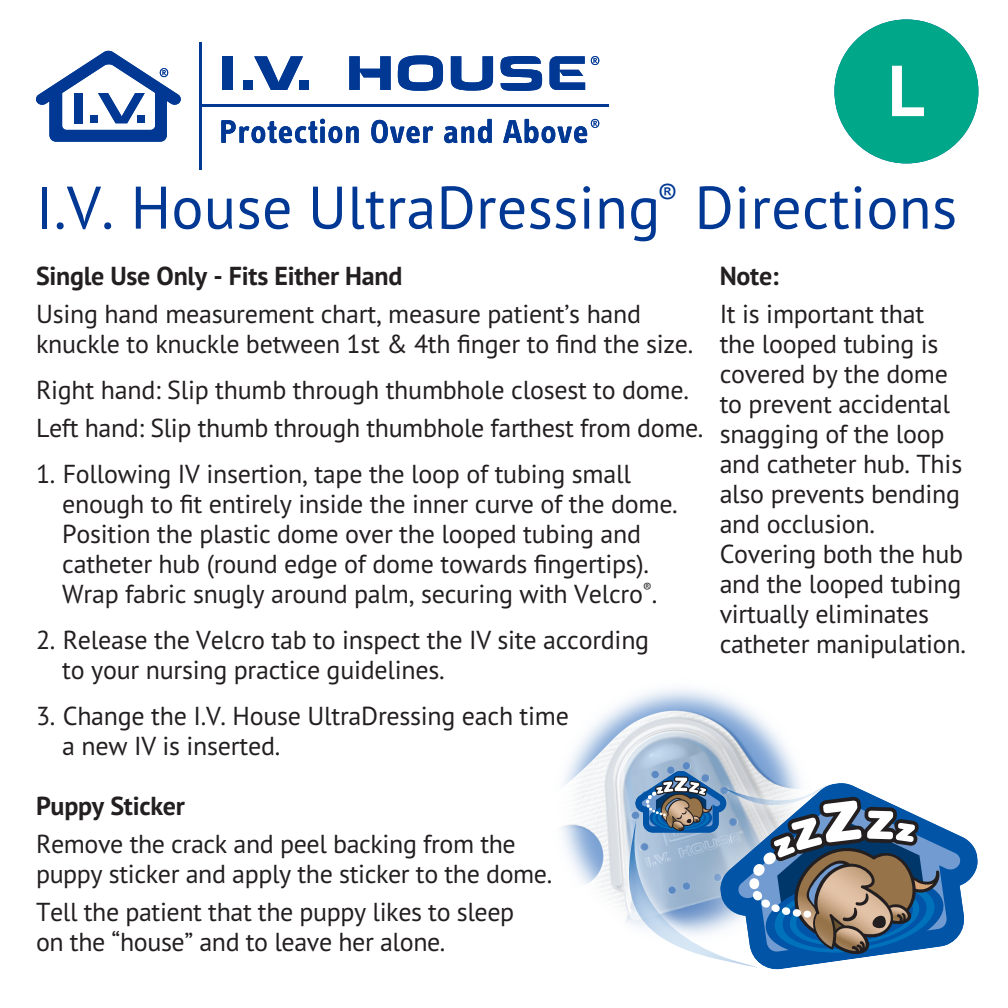
<style>
.page{position:relative;width:1008px;height:1008px;background:#fff}
.page>*{position:absolute;margin:0;border:0;box-sizing:border-box;transform-origin:0 0}
.t1{font:60px "PT Sans Pro";letter-spacing:.005em;color:#003894}
.t2{font:26px/30px "PT Sans Pro";letter-spacing:-.01em;color:#231f20}
.t3{font:700 26px "PT Sans Pro";letter-spacing:-.01em;color:#231f20}
</style>
<div class="page">
<img style="left:561px;top:689px;width:204px;height:206px">
<img style="left:660px;top:723px;width:135px;height:48px">
<svg style="left:708px;top:766px;width:270px;height:114px"></svg>
<svg style="left:949px;top:785px;width:20px;height:159px"></svg>
<svg style="left:613px;top:771px;width:336px;height:199px"></svg>
<svg style="left:221px;top:119px;width:138px;height:24px"></svg>
<svg style="left:371px;top:120px;width:62px;height:23px"></svg>
<svg style="left:444px;top:119px;width:48px;height:24px"></svg>
<hr style="left:200px;top:104px;width:408px;height:3px;background:#003894">
<div style="left:222px;top:56px;width:10px;height:34px;background:#003894"></div>
<div style="left:243px;top:80px;width:9px;height:10px;background:#003894"></div>
<svg style="left:254px;top:56px;width:49px;height:34px"></svg>
<div style="left:299px;top:80px;width:9px;height:10px;background:#003894"></div>
<svg style="left:349px;top:56px;width:42px;height:34px"></svg>
<svg style="left:398px;top:55px;width:45px;height:36px"></svg>
<svg style="left:451px;top:56px;width:42px;height:35px"></svg>
<svg style="left:501px;top:56px;width:41px;height:35px"></svg>
<svg style="left:550px;top:56px;width:35px;height:34px"></svg>
<svg style="left:591px;top:56px;width:8px;height:9px"></svg>
<svg style="left:503px;top:119px;width:96px;height:24px"></svg>
<hr style="left:199px;top:42px;width:3px;height:127px;background:#003894">
<svg style="left:36px;top:50px;width:145px;height:92px"></svg>
<div style="left:834px;top:19px;width:144px;height:144px;background:#00a788;border-radius:50%"></div>
<svg style="left:892px;top:65px;width:32px;height:52px"></svg>
<h1 class="t1" style="left:36px;top:169px;width:923px">I.V. House UltraDressing<sup>®</sup> Directions</h1>
<p class="t3" style="left:36px;top:258px;width:368px">Single Use Only - Fits Either Hand</p>
<p class="t2" style="left:36px;top:298px;width:659px">Using hand measurement chart, measure patient’s hand knuckle to knuckle between 1st &amp; 4th finger to find the size.</p>
<p class="t2" style="left:36px;top:370px;width:669px;line-height:38px">Right hand: Slip thumb through thumbhole closest to dome.<br>Left hand: Slip thumb through thumbhole farthest from dome.</p>
<p class="t2" style="left:62px;top:458px;width:617px;text-indent:-26px">1. Following IV insertion, tape the loop of tubing small enough to fit entirely inside the inner curve of the dome.<br>Position the plastic dome over the looped tubing and catheter hub (round edge of dome towards fingertips).<br>Wrap fabric snugly around palm, securing with Velcro<sup>®</sup>.</p>
<p class="t2" style="left:62px;top:624px;width:588px;text-indent:-26px">2. Release the Velcro tab to inspect the IV site according to your nursing practice guidelines.</p>
<p class="t2" style="left:62px;top:700px;width:508px;text-indent:-26px">3. Change the I.V. House UltraDressing each time a new IV is inserted.</p>
<p class="t3" style="left:720px;top:258px;width:61px">Note:</p>
<p class="t2" style="left:720px;top:298px;width:248px">It is important that the looped tubing is covered by the dome to prevent accidental snagging of the loop and catheter hub. This also prevents bending and occlusion.<br>Covering both the hub and the looped tubing virtually eliminates catheter manipulation.</p>
<p class="t3" style="left:36px;top:788px;width:151px">Puppy Sticker</p>
<p class="t2" style="left:36px;top:828px;width:518px">Remove the crack and peel backing from the puppy sticker and apply the sticker to the dome.</p>
<p class="t2" style="left:36px;top:896px;width:480px">Tell the patient that the puppy likes to sleep on the “house” and to leave her alone.</p>
</div>
